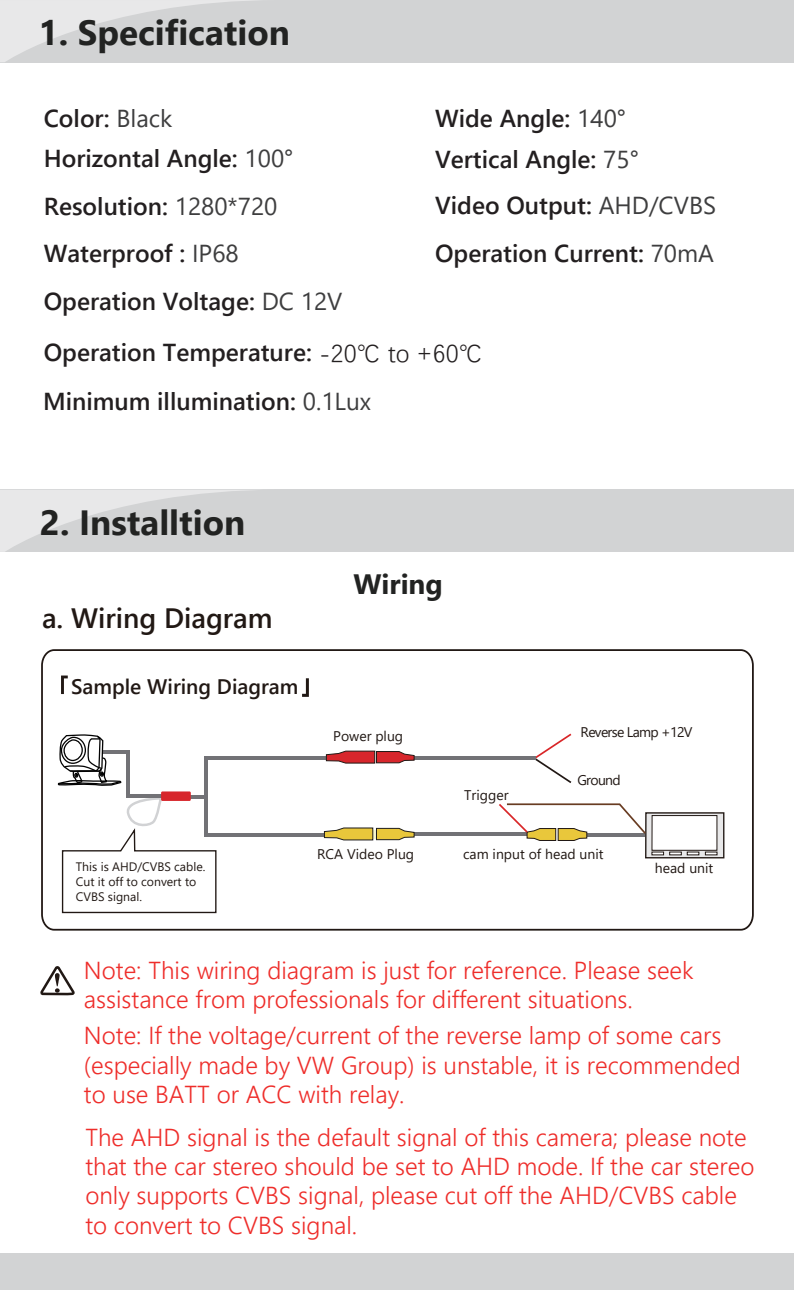
<style>
.page{position:relative;width:794px;height:1290px;background:#fff}
.page>*{position:absolute;margin:0;border:0;box-sizing:border-box;transform-origin:0 0}
.t1{font:700 35px "Segoe UI";color:#222322}
.t2{font:600 28px "Segoe UI";color:#211814}
.t3{font:700 28px "Segoe UI";color:#222322}
.t4{font:300 24.5px/29.4px "Segoe UI";color:#ee2d2a}
.t5{font:600 24.5px/47.6px "Segoe UI";color:#231f20}
.t6{font:600 21px "Segoe UI";color:#211814}
.t7{font:14px "Segoe UI";color:#211814}
.t8{font:14px "Segoe UI";letter-spacing:-.05em;color:#211814}
.t9{font:12.25px/14.7px "Segoe UI";color:#211814}
.s1{font-weight:400;color:#3e3e3f}
.s2{font-family:"Deng Xian";font-weight:400}
</style>
<div class="page">
<div style="left:0;top:0;width:794px;height:62px;background:#d2d3d4"></div>
<svg style="left:0;top:0;width:255px;height:62px"></svg>
<div style="left:0;top:1253px;width:793px;height:37px;background:#d2d3d4"></div>
<div style="left:0;top:490px;width:793px;height:62px;background:#d2d3d4"></div>
<svg style="left:0;top:490px;width:248px;height:62px"></svg>
<svg style="left:41px;top:649px;width:713px;height:282px"></svg>
<hr style="left:126px;top:794px;width:48px;height:3px;background:#727276">
<hr style="left:126px;top:750px;width:3px;height:47px;background:#727276">
<hr style="left:102px;top:750px;width:25px;height:3px;background:#727276">
<div style="left:161px;top:791px;width:30px;height:10px;background:#d7262c"></div>
<svg style="left:323px;top:827px;width:92px;height:14px"></svg>
<svg style="left:40px;top:966px;width:35px;height:30px"></svg>
<svg style="left:57px;top:734px;width:65px;height:55px"></svg>
<svg style="left:497px;top:802px;width:150px;height:39px"></svg>
<h1 class="t1" style="left:39px;top:0;width:253px">1. Specification</h1>
<p class="t5" style="left:44px;top:93px;width:130px">Color: <span class="s1">Black</span></p>
<p class="t5" style="left:435px;top:93px;width:193px">Wide Angle: <span class="s1">140°</span></p>
<p class="t5" style="left:44px;top:133px;width:251px">Horizontal Angle: <span class="s1">100°<br></span>Resolution: <span class="s1">1280*720<br></span>Waterproof : <span class="s1">IP68</span></p>
<p class="t5" style="left:435px;top:133px;width:282px">Vertical Angle: <span class="s1">75°<br></span>Video Output: <span class="s1">AHD/CVBS<br></span>Operation Current: <span class="s1">70mA</span></p>
<p class="t5" style="left:43px;top:274px;width:442px;line-height:50.1px">Operation Voltage: <span class="s1">DC 12V<br></span>Operation Temperature: <span class="s2">-20℃ to +60℃<br></span>Minimum illumination: <span class="s1">0.1Lux</span></p>
<h1 class="t1" style="left:40px;top:489px;width:207px">2. Installtion</h1>
<p class="t2" style="left:42px;top:591px;width:232px">a. Wiring Diagram</p>
<p class="t6" style="left:71px;top:667px;width:229px">Sample Wiring Diagram</p>
<p class="t9" style="left:76px;top:858px;width:131px">This is AHD/CVBS cable.<br>Cut it off to convert to<br>CVBS signal.</p>
<p class="t3" style="left:353px;top:558px;width:91px">Wiring</p>
<p class="t7" style="left:333px;top:722px;width:71px">Power plug</p>
<p class="t7" style="left:464px;top:781px;width:46px">Trigger</p>
<p class="t8" style="left:580px;top:719px;width:113px">Reverse Lamp +12V</p>
<p class="t7" style="left:577px;top:767px;width:45px">Ground</p>
<p class="t7" style="left:317px;top:841px;width:98px">RCA Video Plug</p>
<p class="t7" style="left:463px;top:841px;width:142px">cam input of head unit</p>
<p class="t7" style="left:655px;top:855px;width:60px">head unit</p>
<p class="t4" style="left:84px;top:953px;width:611px">Note: This wiring diagram is just for reference. Please seek assistance from professionals for different situations.</p>
<p class="t4" style="left:84px;top:1018px;width:658px">Note: If the voltage/current of the reverse lamp of some cars (especially made by VW Group) is unstable, it is recommended to use BATT or ACC with relay.</p>
<p class="t4" style="left:85px;top:1120px;width:670px">The AHD signal is the default signal of this camera; please note that the car stereo should be set to AHD mode. If the car stereo only supports CVBS signal, please cut off the AHD/CVBS cable to convert to CVBS signal.</p>
</div>
